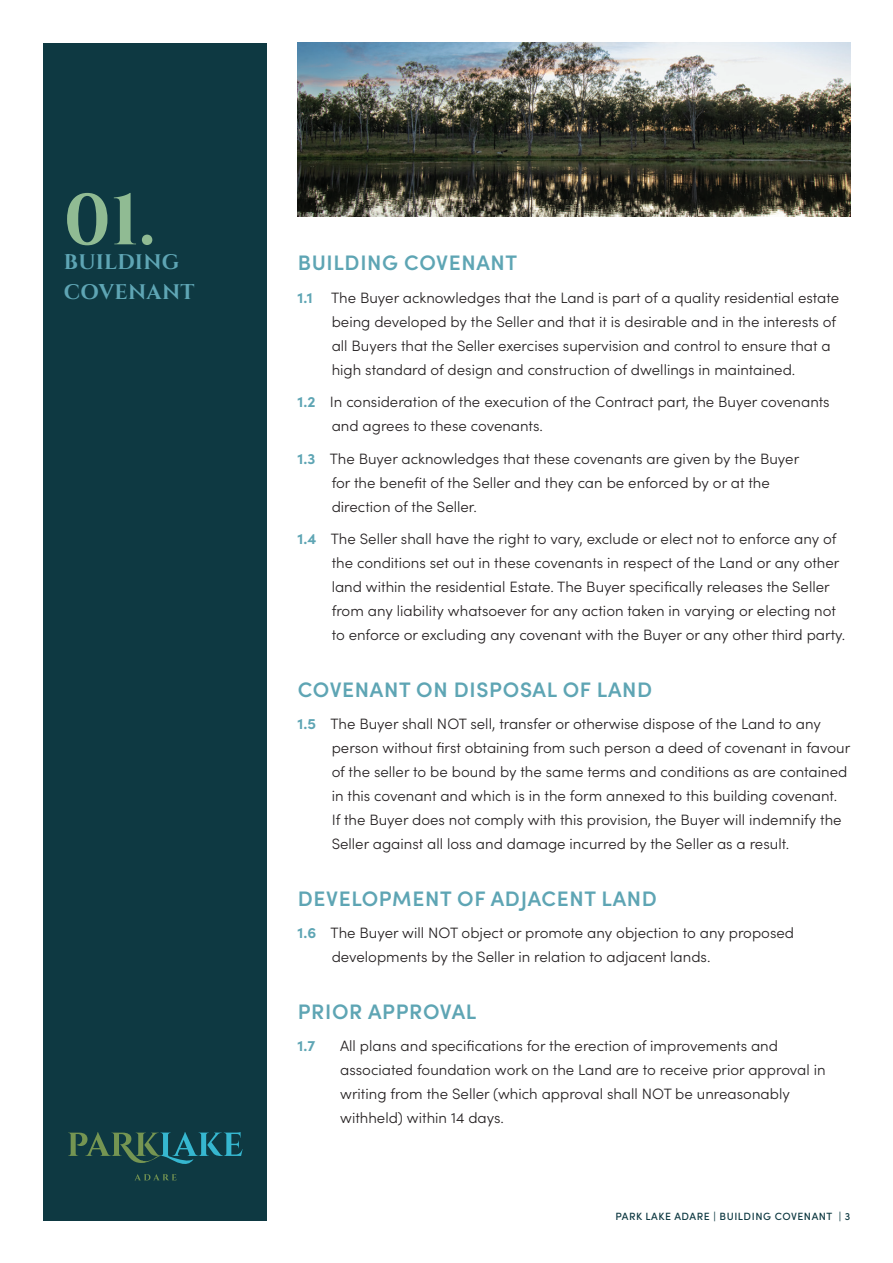
<style>
.page{position:relative;width:893px;height:1263px;background:#fff}
.page>*{position:absolute;margin:0;border:0;box-sizing:border-box;transform-origin:0 0}
.t1{font:700 72px "Cinzel";color:#90bb93}
.t2{font:600 21px "Sofia Pro";letter-spacing:.03em;color:#5ea5b4}
.t3{font:700 21px/30px "Cinzel";letter-spacing:.02em;color:#5ea5b4}
.t4{font:300 15px/24px "Sofia Pro";color:#231f20}
.t5{font:700 15px "Sofia Pro";color:#5ea5b4}
.t6{font:500 10.5px "Sofia Pro";letter-spacing:.05em;color:#0e3942}
.s1{font-weight:700;color:#5ea5b4}
</style>
<div class="page">
<div style="left:43px;top:43px;width:223px;height:1177px;background:#0e3942"></div>
<svg style="left:68px;top:1132px;width:174px;height:48px"></svg>
<img style="left:298px;top:43px;width:552px;height:174px">
<p class="t1" style="left:64px;top:174px;width:93px">01.</p>
<p class="t3" style="left:64px;top:248px;width:132px">BUILDING<br>COVENANT</p>
<p class="t2" style="left:298px;top:247px;width:221px">BUILDING COVENANT</p>
<p class="t4" style="left:332px;top:285px;width:509px;text-indent:-34px"><span class="s1">1.1</span> The Buyer acknowledges that the Land is part of a quality residential estate being developed by the Seller and that it is desirable and in the interests of all Buyers that the Seller exercises supervision and control to ensure that a high standard of design and construction of dwellings in maintained.</p>
<p class="t4" style="left:332px;top:389px;width:499px;text-indent:-34px"><span class="s1">1.2</span> In consideration of the execution of the Contract part, the Buyer covenants and agrees to these covenants.</p>
<p class="t4" style="left:332px;top:446px;width:469px;text-indent:-34px"><span class="s1">1.3</span> The Buyer acknowledges that these covenants are given by the Buyer for the benefit of the Seller and they can be enforced by or at the direction of the Seller.</p>
<p class="t4" style="left:332px;top:526px;width:515px;text-indent:-34px"><span class="s1">1.4</span> The Seller shall have the right to vary, exclude or elect not to enforce any of the conditions set out in these covenants in respect of the Land or any other land within the residential Estate. The Buyer specifically releases the Seller from any liability whatsoever for any action taken in varying or electing not to enforce or excluding any covenant with the Buyer or any other third party.</p>
<p class="t2" style="left:298px;top:673px;width:356px">COVENANT ON DISPOSAL OF LAND</p>
<p class="t4" style="left:332px;top:711px;width:520px;text-indent:-34px"><span class="s1">1.5</span> The Buyer shall NOT sell, transfer or otherwise dispose of the Land to any person without first obtaining from such person a deed of covenant in favour of the seller to be bound by the same terms and conditions as are contained in this covenant and which is in the form annexed to this building covenant.<br>If the Buyer does not comply with this provision, the Buyer will indemnify the Seller against all loss and damage incurred by the Seller as a result.</p>
<p class="t2" style="left:298px;top:882px;width:361px">DEVELOPMENT OF ADJACENT LAND</p>
<p class="t4" style="left:332px;top:920px;width:464px;text-indent:-34px"><span class="s1">1.6</span> The Buyer will NOT object or promote any objection to any proposed developments by the Seller in relation to adjacent lands.</p>
<p class="t2" style="left:298px;top:995px;width:180px">PRIOR APPROVAL</p>
<p class="t5" style="left:298px;top:1034px;width:19px">1.7</p>
<p class="t4" style="left:340px;top:1033px;width:487px">All plans and specifications for the erection of improvements and associated foundation work on the Land are to receive prior approval in writing from the Seller (which approval shall NOT be unreasonably withheld) within 14 days.</p>
<p class="t6" style="left:615px;top:1208px;width:237px">PARK LAKE ADARE | BUILDING COVENANT | 3</p>
</div>
